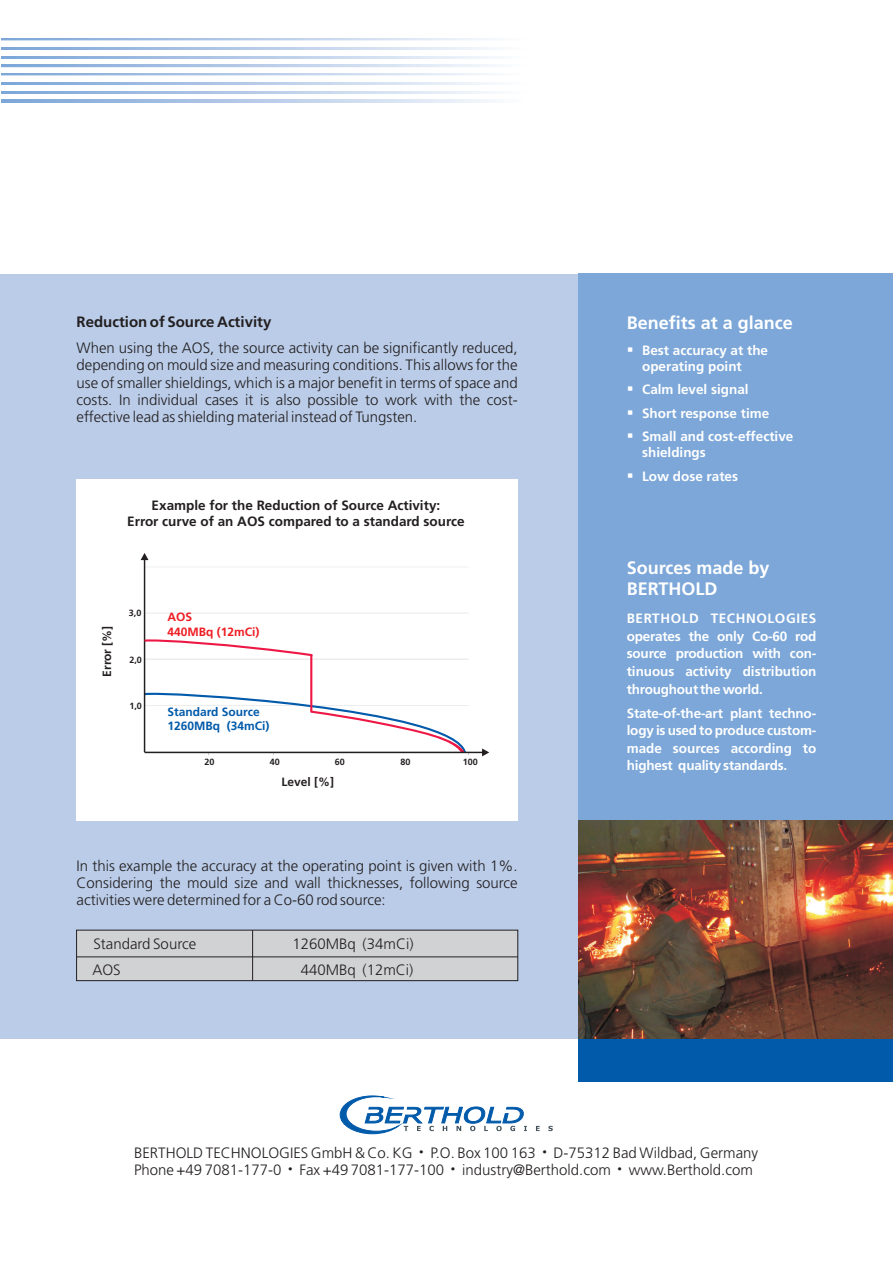
<style>
.page{position:relative;width:893px;height:1263px;background:#fff}
.page>*{position:absolute;margin:0;border:0;box-sizing:border-box;transform-origin:0 0}
.t1{font:700 18px/21.3px "Frutiger LT Std";color:#fff}
.t2{font:300 15px/17.4px "Frutiger LT Std";color:#231f20;text-align:justify}
.t3{font:700 15px "Frutiger LT Std";color:#231f20}
.t4{font:700 13.5px/17.5px "Frutiger LT Std";color:#fff}
.t5{font:700 13.5px/16px "Frutiger LT Std";color:#231f20;text-align:center}
.t6{font:700 12px/14.2px "Frutiger LT Std";color:#015aaa}
.t7{font:700 12px "Frutiger LT Std";color:#231f20}
.t8{font:700 12px/14.2px "Frutiger LT Std";color:#ee1d23}
.t9{font:700 9px "Frutiger LT Std";color:#231f20}
.t10{font:300 9px "Frutiger LT Std";color:#231f20}
</style>
<div class="page">
<div style="left:0;top:273px;width:893px;height:766px;background:#bacce8"></div>
<svg style="left:536px;top:1126px;width:4px;height:5px"></svg>
<svg style="left:548px;top:1126px;width:5px;height:5px"></svg>
<svg style="left:340px;top:1095px;width:187px;height:39px"></svg>
<div style="left:578px;top:273px;width:315px;height:808px;background:#7ca7d8"></div>
<div style="left:76px;top:930px;width:442px;height:51px;background:#d1d2d4"></div>
<img style="left:578px;top:820px;width:315px;height:219px">
<div style="left:578px;top:1039px;width:315px;height:42px;background:#015aaa"></div>
<div style="left:77px;top:479px;width:441px;height:341px;background:#fff"></div>
<svg style="left:141px;top:553px;width:348px;height:203px"></svg>
<hr style="left:77px;top:957px;width:441px;height:1px;background:#231f20">
<hr style="left:252px;top:930px;width:1px;height:51px;background:#231f20">
<p class="t3" style="left:77px;top:315px;width:196px">Reduction of Source Activity</p>
<p class="t2" style="left:77px;top:340px;width:443px">When using the AOS, the source activity can be significantly reduced, depending on mould size and measuring conditions. This allows for the use of smaller shieldings, which is a major benefit in terms of space and costs. In individual cases it is also possible to work with the cost&shy;effective lead as shielding material instead of Tungsten.</p>
<p class="t5" style="left:127px;top:498px;width:339px">Example for the Reduction of Source Activity:<br>Error curve of an AOS compared to a standard source</p>
<p class="t7" style="left:102px;top:677px;width:53px;rotate:-90deg">Error [%]</p>
<p class="t9" style="left:129px;top:609px;width:14px">3,0</p>
<p class="t9" style="left:129px;top:656px;width:14px">2,0</p>
<p class="t9" style="left:129px;top:702px;width:14px">1,0</p>
<p class="t8" style="left:167px;top:611px;width:94px">AOS<br>440MBq (12mCi)</p>
<p class="t6" style="left:167px;top:706px;width:104px">Standard Source<br>1260MBq (34mCi)</p>
<p class="t9" style="left:205px;top:758px;width:12px">20</p>
<p class="t9" style="left:270px;top:758px;width:12px">40</p>
<p class="t9" style="left:335px;top:758px;width:12px">60</p>
<p class="t9" style="left:400px;top:758px;width:12px">80</p>
<p class="t9" style="left:463px;top:758px;width:17px">100</p>
<p class="t7" style="left:281px;top:777px;width:54px">Level [%]</p>
<p class="t2" style="left:77px;top:858px;width:443px">In this example the accuracy at the operating point is given with 1%.<br>Considering the mould size and wall thicknesses, following source activities were determined for a Co-60 rod source:</p>
<p class="t2" style="left:93px;top:936px;width:104px">Standard Source</p>
<p class="t2" style="left:293px;top:936px;width:122px">1260MBq (34mCi)</p>
<p class="t2" style="left:92px;top:962px;width:30px">AOS</p>
<p class="t2" style="left:301px;top:962px;width:114px">440MBq (12mCi)</p>
<p class="t1" style="left:627px;top:314px;width:168px">Benefits at a glance</p>
<p class="t4" style="left:642px;top:343px;width:128px;line-height:16px;text-indent:-15px">▪Best accuracy at the operating point</p>
<p class="t4" style="left:627px;top:382px;width:123px">▪Calm level signal</p>
<p class="t4" style="left:627px;top:406px;width:144px">▪Short response time</p>
<p class="t4" style="left:642px;top:430px;width:153px;line-height:16px;text-indent:-15px">▪Small and cost-effective shieldings</p>
<p class="t4" style="left:627px;top:469px;width:113px">▪Low dose rates</p>
<p class="t1" style="left:627px;top:559px;width:144px">Sources made by<br>BERTHOLD</p>
<p class="t4" style="left:627px;top:611px;width:191px;text-align:justify">BERTHOLD TECHNOLOGIES operates the only Co-60 rod source production with con&shy;tinuous activity distribution throughouttheworld.</p>
<p class="t4" style="left:627px;top:705px;width:191px;text-align:justify">State-of-the-art plant techno&shy;logy is used to produce custom&shy;made sources according to highest qualitystandards.</p>
<p class="t2" style="left:134px;top:1145px;width:625px">BERTHOLD TECHNOLOGIES GmbH &amp; Co. KG <sup>•</sup> P.O. Box 100 163 D-75312 Bad Wildbad, Germany<br>Phone +49 7081-177-0 <sup>•</sup> Fax +49 7081-177-100 industry@Berthold.com www.Berthold.com</p>
<p class="t10" style="left:542px;top:1148px;width:6px">•</p>
<p class="t10" style="left:451px;top:1165px;width:6px">•</p>
<p class="t10" style="left:617px;top:1165px;width:6px">•</p>
</div>
